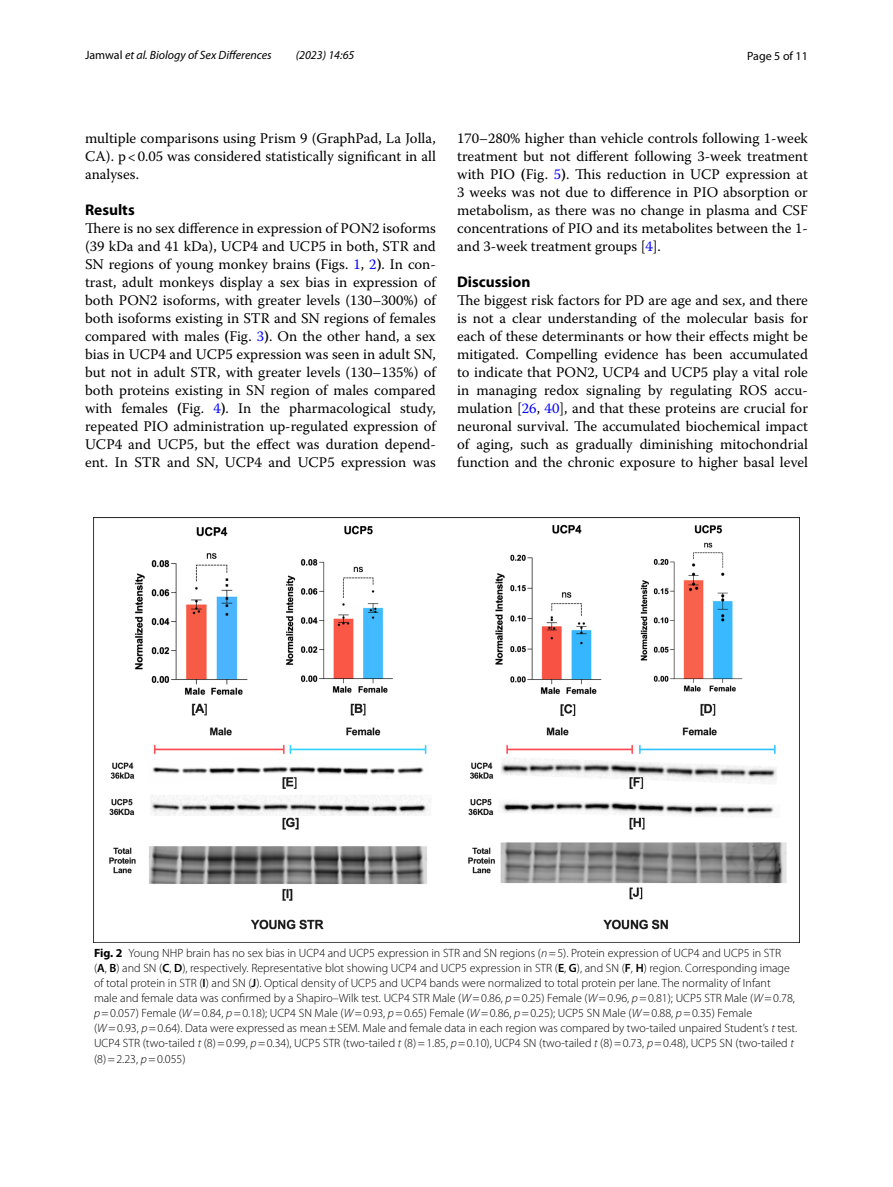
<style>
.page{position:relative;width:893px;height:1187px;background:#fff}
.page>*{position:absolute;margin:0;border:0;box-sizing:border-box;transform-origin:0 0}
.t1{font:700 15.45px "Myriad Pro";color:#000}
.t2{font:14.7px/18px "Warnock Pro";color:#000;text-align:justify}
.t3{font:300 12px/15px "Myriad Pro";color:#000}
.t4{font:italic 12px "Myriad Pro";color:#000}
.t5{font:12px "Myriad Pro";color:#000}
.s1{font-style:normal}
.s2{font-weight:700}
.s3{color:#00f}
.s4{font-style:italic}
.s5{font-weight:600}
</style>
<div class="page">
<img style="left:94px;top:518px;width:705px;height:412px">
<p class="t4" style="left:85px;top:48px;width:188px"><span class="s1">Jamwal</span> et al. Biology of Sex Differences</p>
<p class="t4" style="left:296px;top:48px;width:60px">(2023) 14:65</p>
<p class="t5" style="left:747px;top:48px;width:62px">Page 5 of 11</p>
<p class="t2" style="left:85px;top:128px;width:352px">multiple comparisons using Prism 9 (GraphPad, La Jolla, CA). p&lt;0.05 was considered statistically significant in all analyses.</p>
<p class="t1" style="left:85px;top:199px;width:51px">Results</p>
<p class="t2" style="left:85px;top:218px;width:352px">There is no sex difference in expression of PON2 isoforms (39 kDa and 41 kDa), UCP4 and UCP5 in both, STR and SN regions of young monkey brains <span class="s2">(</span>Figs. <span class="s3">1</span>, <span class="s3">2</span><span class="s2">)</span>. In con&shy;trast, adult monkeys display a sex bias in expression of both PON2 isoforms, with greater levels (130–300%) of both isoforms existing in STR and SN regions of females compared with males <span class="s2">(</span>Fig. <span class="s3">3</span><span class="s2">)</span>. On the other hand, a sex bias in UCP4 and UCP5 expression was seen in adult SN, but not in adult STR, with greater levels (130–135%) of both proteins existing in SN region of males compared with females <span class="s2">(</span>Fig. <span class="s3">4</span><span class="s2">)</span>. In the pharmacological study, repeated PIO administration up-regulated expression of UCP4 and UCP5, but the effect was duration depend&shy;ent. In STR and SN, UCP4 and UCP5 expression was</p>
<p class="t2" style="left:457px;top:128px;width:352px">170–280% higher than vehicle controls following 1-week treatment but not different following 3-week treatment with PIO <span class="s2">(</span>Fig. <span class="s3">5</span><span class="s2">)</span>. This reduction in UCP expression at 3 weeks was not due to difference in PIO absorption or metabolism, as there was no change in plasma and CSF concentrations of PIO and its metabolites between the 1- and 3-week treatment groups [<span class="s3">4</span>].</p>
<p class="t1" style="left:457px;top:271px;width:75px">Discussion</p>
<p class="t2" style="left:457px;top:290px;width:352px">The biggest risk factors for PD are age and sex, and there is not a clear understanding of the molecular basis for each of these determinants or how their effects might be mitigated. Compelling evidence has been accumulated to indicate that PON2, UCP4 and UCP5 play a vital role in managing redox signaling by regulating ROS accu&shy;mulation [<span class="s3">26</span>, <span class="s3">40</span>], and that these proteins are crucial for neuronal survival. The accumulated biochemical impact of aging, such as gradually diminishing mitochondrial function and the chronic exposure to higher basal level</p>
<p class="t3" style="left:94px;top:946px;width:705px"><span class="s2">Fig. 2</span> Young NHP brain has no sex bias in UCP4 and UCP5 expression in STR and SN regions (<span class="s4">n</span>=5). Protein expression of UCP4 and UCP5 in STR<br>(<span class="s5">A</span>, <span class="s5">B</span>) and SN (<span class="s5">C</span>, <span class="s5">D</span>), respectively. Representative blot showing UCP4 and UCP5 expression in STR (<span class="s5">E</span>, <span class="s5">G</span>), and SN (<span class="s5">F</span>, <span class="s5">H</span>) region. Corresponding image of total protein in STR (<span class="s5">I</span>) and SN (<span class="s5">J</span>). Optical density of UCP5 and UCP4 bands were normalized to total protein per lane. The normality of Infant male and female data was confirmed by a Shapiro–Wilk test. UCP4 STR Male (<span class="s4">W</span>=0.86, <span class="s4">p</span>=0.25) Female (<span class="s4">W</span>=0.96, <span class="s4">p</span>=0.81); UCP5 STR Male (<span class="s4">W</span>=0.78, <span class="s4">p</span>=0.057) Female (<span class="s4">W</span>=0.84, <span class="s4">p</span>=0.18); UCP4 SN Male (<span class="s4">W</span>=0.93, <span class="s4">p</span>=0.65) Female (<span class="s4">W</span>=0.86, <span class="s4">p</span>=0.25); UCP5 SN Male (<span class="s4">W</span>=0.88, <span class="s4">p</span>=0.35) Female (<span class="s4">W</span>=0.93, <span class="s4">p</span>=0.64). Data were expressed as mean±SEM. Male and female data in each region was compared by two-tailed unpaired Student’s <span class="s4">t</span> test.<br>UCP4 STR (two-tailed <span class="s4">t</span> (8)=0.99, <span class="s4">p</span>=0.34), UCP5 STR (two-tailed <span class="s4">t</span> (8)=1.85, <span class="s4">p</span>=0.10), UCP4 SN (two-tailed <span class="s4">t</span> (8)=0.73, <span class="s4">p</span>=0.48), UCP5 SN (two-tailed <span class="s4">t </span>(8)=2.23, <span class="s4">p</span>=0.055)</p>
</div>
